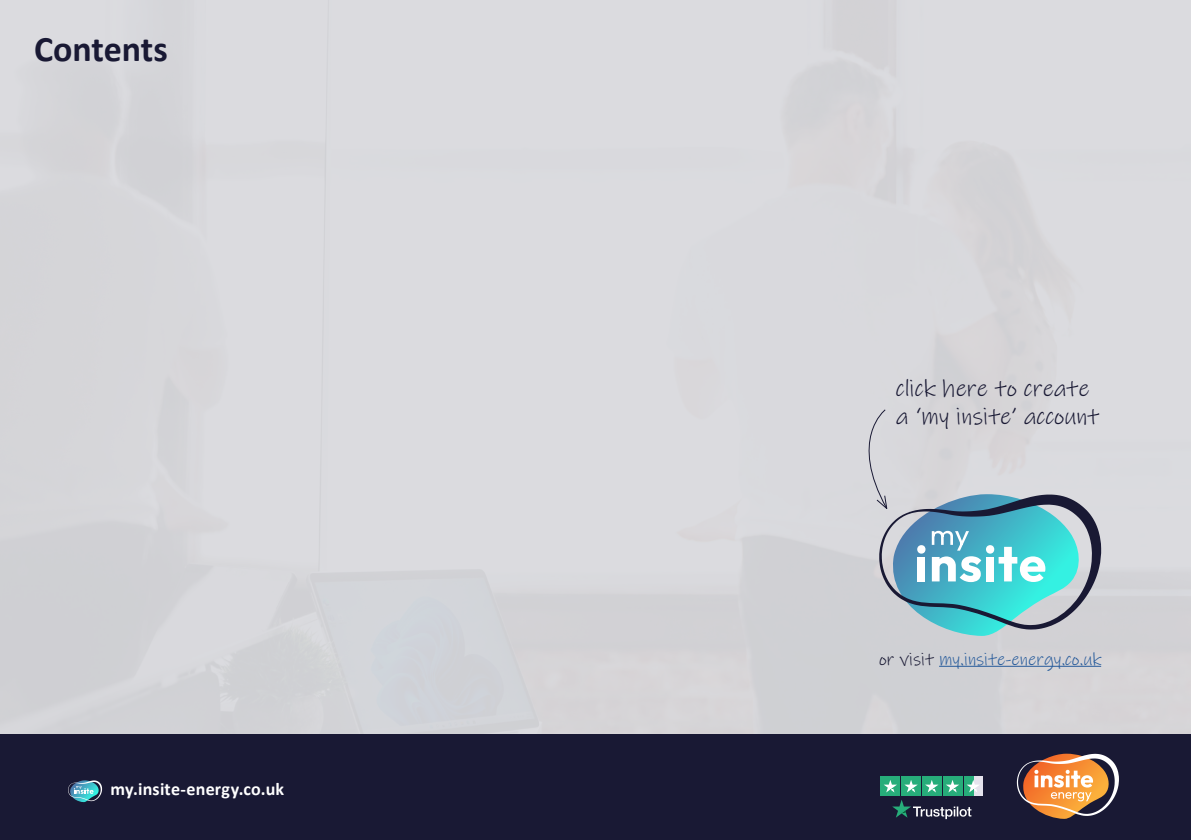
<style>
.page{position:relative;width:1191px;height:840px;background:#fff}
.page>*{position:absolute;margin:0;border:0;box-sizing:border-box;transform-origin:0 0}
.t1{font:700 36px "Calibri";letter-spacing:-.005em;color:#191934}
.t2{font:24px/28.8px "Ink Free";color:#191934}
.t3{font:18px "Ink Free";color:#275b9b}
.t4{font:700 18px "Calibri";letter-spacing:.01em;color:#fff}
.s1{color:#191934}
</style>
<div class="page">
<div style="left:0;top:732px;width:1191px;height:107px;background:#191934"></div>
<svg style="left:1017px;top:753px;width:102px;height:65px"></svg>
<svg style="left:892px;top:800px;width:79px;height:18px"></svg>
<div style="left:973px;top:776px;width:9px;height:19px;background:#e5e3ed"></div>
<div style="left:963px;top:776px;width:10px;height:19px;background:#27ad7a"></div>
<div style="left:880px;top:776px;width:20px;height:19px;background:#27ad7a"></div>
<div style="left:901px;top:776px;width:19px;height:19px;background:#27ad7a"></div>
<div style="left:922px;top:776px;width:19px;height:19px;background:#27ad7a"></div>
<div style="left:943px;top:776px;width:19px;height:19px;background:#27ad7a"></div>
<svg style="left:884px;top:780px;width:13px;height:12px"></svg>
<svg style="left:904px;top:780px;width:13px;height:12px"></svg>
<svg style="left:925px;top:780px;width:13px;height:12px"></svg>
<svg style="left:946px;top:780px;width:13px;height:12px"></svg>
<svg style="left:966px;top:779px;width:13px;height:13px"></svg>
<svg style="left:68px;top:780px;width:34px;height:21px"></svg>
<div style="left:0;top:0;width:1191px;height:732px;background:#d9d9dd"></div>
<svg style="left:868px;top:409px;width:233px;height:226px"></svg>
<hr style="left:939px;top:665px;width:162px;height:1px;background:#275b9b">
<h1 class="t1" style="left:34px;top:24px;width:135px">Contents</h1>
<p class="t4" style="left:111px;top:776px;width:175px">my.insite-energy.co.uk</p>
<p class="t2" style="left:896px;top:373px;width:205px">click here to create a ‘my insite’ account</p>
<p class="t3" style="left:879px;top:646px;width:223px"><span class="s1">or visit</span> my.insite-energy.co.uk</p>
</div>
